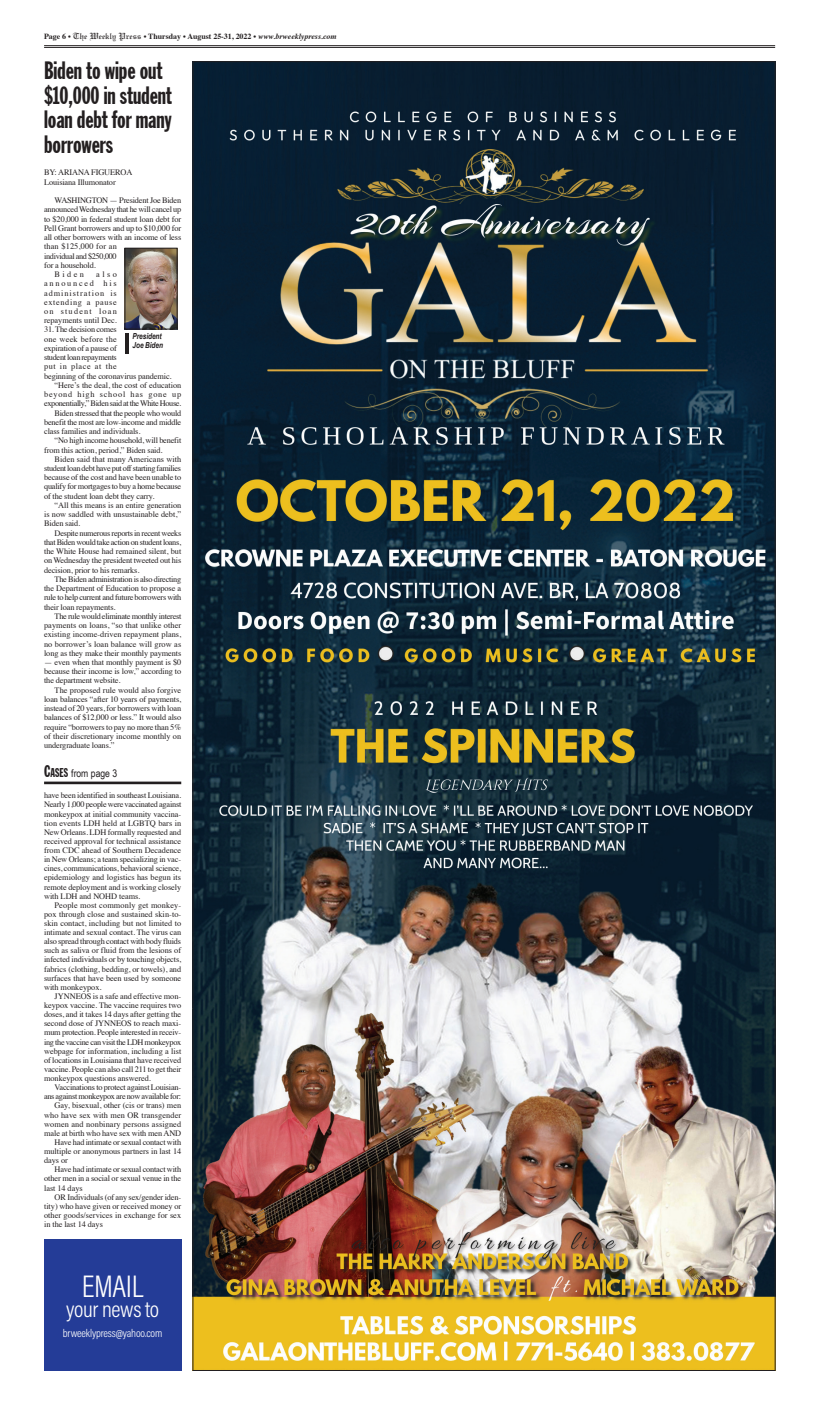
<style>
.page{position:relative;width:819px;height:1402px;background:#fff}
.page>*{position:absolute;margin:0;border:0;box-sizing:border-box;transform-origin:0 0}
.t1{font:300 31.5px "Acumin Pro Cond";letter-spacing:-.015em;color:#fff}
.t2{font:extra-condensed 24.5px/24.5px "Franklin Gothic";letter-spacing:-.005em;color:#231f20;scale:.95 1}
.t3{font:300 22.75px "Acumin Pro Cond";letter-spacing:-.015em;color:#fff}
.t4{font:300 11.38px "Acumin Pro Cond";letter-spacing:-.015em;color:#fff}
.t5{font:10.5px "Arial Narrow";color:#231f20}
.t6{font:8.31px/9.1px "Times";letter-spacing:-.015em;color:#231f20;text-align:justify}
.t7{font:8.31px "Times";letter-spacing:-.035em;color:#231f20}
.t8{font:8.31px "Times";letter-spacing:.005em;color:#231f20}
.t9{font:8.31px "Times";letter-spacing:-.04em;color:#231f20}
.t10{font:8.31px "Times";letter-spacing:.015em;color:#231f20}
.t11{font:8.31px "Times";letter-spacing:-.045em;color:#231f20}
.t12{font:8.31px "Times";letter-spacing:.01em;color:#231f20}
.t13{font:8.31px "Times";letter-spacing:.09em;color:#231f20}
.t14{font:italic 700 8.31px/9.6px "Arial Narrow";letter-spacing:-.005em;color:#231f20;scale:.95 1}
.t15{font:8.31px "Times";letter-spacing:.025em;color:#231f20}
.t16{font:8.31px "Times";letter-spacing:.06em;color:#231f20}
.t17{font:700 7.88px "Times";color:#231f20}
.s1{font-family:"Linotext";font-weight:400;font-size:9.62px}
.s2{font-style:italic}
.s3{font-family:"Franklin Gothic";font-stretch:extra-condensed;font-size:16.62px}
.s4{font-family:"Franklin Gothic";font-stretch:extra-condensed;font-size:12.42px}
</style>
<div class="page">
<hr style="left:44px;top:46px;width:731px;height:1px;background:#231f20">
<hr style="left:44px;top:47px;width:731px;height:1px;background:#231f20">
<img style="left:194px;top:63px;width:580px;height:1306px">
<hr style="left:44px;top:781px;width:137px;height:3px;background:#231f20">
<img style="left:127px;top:250px;width:48px;height:77px">
<div style="left:125px;top:248px;width:52px;height:81px;border:1px solid #231f20"></div>
<hr style="left:125px;top:333px;width:4px;height:21px;background:#231f20">
<div style="left:44px;top:1240px;width:137px;height:131px;background:#243c97"></div>
<p class="t17" style="left:44px;top:29px;width:294px">Page 6 • <span class="s1">The Weekly Press</span> • Thursday • August 25-31, 2022 • <span class="s2">www.brweeklypress.com</span></p>
<h2 class="t2" style="left:44px;top:59px;width:136px">Biden to wipe out $10,000 in student loan debt for many borrowers</h2>
<p class="t6" style="left:44px;top:167px;width:90px">BY: ARIANA FIGUEROA<br>Louisiana Illumonator</p>
<p class="t6" style="left:55px;top:195px;width:128px">WASHINGTON — President Joe Biden</p>
<p class="t6" style="left:44px;top:204px;width:139px">announced Wednesday that he will cancel up</p>
<p class="t6" style="left:44px;top:214px;width:139px">to $20,000 in federal student loan debt for</p>
<p class="t6" style="left:44px;top:223px;width:139px">Pell Grant borrowers and up to $10,000 for</p>
<p class="t6" style="left:44px;top:232px;width:139px">all other borrowers with an income of less</p>
<p class="t10" style="left:44px;top:239px;width:74px">than $125,000 for an</p>
<p class="t9" style="left:44px;top:248px;width:74px">individual and $250,000</p>
<p class="t6" style="left:44px;top:260px;width:53px">for a household.</p>
<p class="t6" style="left:55px;top:269px;width:31px">Biden</p>
<p class="t6" style="left:44px;top:269px;width:74px;text-indent:52px">also announced his administration is extending a pause on student loan repayments until Dec.</p>
<p class="t6" style="left:44px;top:324px;width:74px">31. The decision comes</p>
<p class="t15" style="left:44px;top:331px;width:74px">one week before the</p>
<p class="t6" style="left:44px;top:343px;width:74px">expiration of a pause of</p>
<p class="t9" style="left:44px;top:350px;width:74px">student loan repayments</p>
<p class="t16" style="left:44px;top:359px;width:74px">put in place at the</p>
<p class="t6" style="left:44px;top:371px;width:129px">beginning of the coronavirus pandemic.</p>
<p class="t6" style="left:55px;top:380px;width:128px">“Here’s the deal, the cost of education</p>
<p class="t13" style="left:44px;top:386px;width:139px">beyond high school has gone up</p>
<p class="t11" style="left:44px;top:396px;width:139px">exponentially,” Biden said at the White House.</p>
<p class="t6" style="left:55px;top:407px;width:128px">Biden stressed that the people who would</p>
<p class="t6" style="left:44px;top:417px;width:139px">benefit the most are low-income and middle</p>
<p class="t6" style="left:44px;top:426px;width:98px">class families and individuals.</p>
<p class="t6" style="left:55px;top:435px;width:128px">“No high income household, will benefit</p>
<p class="t6" style="left:44px;top:444px;width:120px">from this action, period,” Biden said.</p>
<p class="t6" style="left:55px;top:454px;width:128px">Biden said that many Americans with</p>
<p class="t9" style="left:44px;top:460px;width:139px">student loan debt have put off starting families</p>
<p class="t6" style="left:44px;top:472px;width:139px">because of the cost and have been unable to</p>
<p class="t6" style="left:44px;top:481px;width:139px">qualify for mortgages to buy a home because</p>
<p class="t6" style="left:44px;top:491px;width:112px">of the student loan debt they carry.</p>
<p class="t6" style="left:55px;top:500px;width:128px">“All this means is an entire generation</p>
<p class="t6" style="left:44px;top:509px;width:139px">is now saddled with unsustainable debt,”</p>
<p class="t6" style="left:44px;top:518px;width:38px">Biden said.</p>
<p class="t6" style="left:55px;top:528px;width:128px">Despite numerous reports in recent weeks</p>
<p class="t7" style="left:44px;top:534px;width:139px">that Biden would take action on student loans,</p>
<p class="t6" style="left:44px;top:546px;width:139px">the White House had remained silent, but</p>
<p class="t6" style="left:44px;top:555px;width:139px">on Wednesday the president tweeted out his</p>
<p class="t6" style="left:44px;top:564px;width:97px">decision, prior to his remarks.</p>
<p class="t6" style="left:55px;top:574px;width:128px">The Biden administration is also directing</p>
<p class="t6" style="left:44px;top:583px;width:139px">the Department of Education to propose a</p>
<p class="t6" style="left:44px;top:592px;width:139px">rule to help current and future borrowers with</p>
<p class="t6" style="left:44px;top:601px;width:73px">their loan repayments.</p>
<p class="t7" style="left:55px;top:608px;width:128px">The rule would eliminate monthly interest</p>
<p class="t8" style="left:44px;top:617px;width:139px">payments on loans, “so that unlike other</p>
<p class="t6" style="left:44px;top:629px;width:139px">existing income-driven repayment plans,</p>
<p class="t8" style="left:44px;top:636px;width:139px">no borrower’s loan balance will grow as</p>
<p class="t6" style="left:44px;top:648px;width:139px">long as they make their monthly payments</p>
<p class="t6" style="left:44px;top:657px;width:139px">— even when that monthly payment is $0 because their income is low,” according to the department website.</p>
<p class="t6" style="left:44px;top:684px;width:139px;text-indent:10px">The proposed rule would also forgive loan balances “after 10 years of payments, instead of 20 years, for borrowers with loan balances of $12,000 or less.” It would also require “borrowers to pay no more than 5% of their discretionary income monthly on undergraduate loans.”</p>
<p class="t14" style="left:133px;top:331px;width:34px">President<br>Joe Biden</p>
<p class="t5" style="left:44px;top:765px;width:75px"><span class="s3">C</span><span class="s4">ASES</span> from page 3</p>
<p class="t6" style="left:44px;top:790px;width:139px">have been identified in southeast Louisiana.<br>Nearly 1,000 people were vaccinated against monkeypox at initial community vaccina&shy;tion events LDH held at LGBTQ bars in New Orleans. LDH formally requested and received approval for technical assistance from CDC ahead of Southern Decadence in New Orleans; a team specializing in vac&shy;cines, communications, behavioral science, epidemiology and logistics has begun its remote deployment and is working closely with LDH and NOHD teams.</p>
<p class="t6" style="left:44px;top:900px;width:139px;text-indent:10px">People most commonly get monkey&shy;pox through close and sustained skin-to&shy;skin contact, including but not limited to intimate and sexual contact. The virus can also spread through contact with body fluids such as saliva or fluid from the lesions of infected individuals or by touching objects, fabrics (clothing, bedding, or towels), and surfaces that have been used by someone with monkeypox.</p>
<p class="t6" style="left:44px;top:991px;width:139px;text-indent:10px">JYNNEOS is a safe and effective mon&shy;keypox vaccine. The vaccine requires two doses, and it takes 14 days after getting the second dose of JYNNEOS to reach maxi&shy;mum protection. People interested in receiv&shy;ing the vaccine can visit the LDH monkeypox webpage for information, including a list of locations in Louisiana that have received vaccine. People can also call 211 to get their monkeypox questions answered.</p>
<p class="t6" style="left:55px;top:1082px;width:128px">Vaccinations to protect against Louisian-</p>
<p class="t7" style="left:44px;top:1089px;width:139px">ans against monkeypox are now available for:</p>
<p class="t6" style="left:55px;top:1100px;width:128px">Gay, bisexual, other (cis or trans) men</p>
<p class="t12" style="left:44px;top:1107px;width:139px">who have sex with men OR transgender</p>
<p class="t10" style="left:44px;top:1116px;width:139px">women and nonbinary persons assigned</p>
<p class="t6" style="left:44px;top:1128px;width:139px">male at birth who have sex with men AND</p>
<p class="t6" style="left:55px;top:1137px;width:128px">Have had intimate or sexual contact with</p>
<p class="t6" style="left:44px;top:1146px;width:139px">multiple or anonymous partners in last 14</p>
<p class="t6" style="left:44px;top:1155px;width:25px">days or</p>
<p class="t6" style="left:55px;top:1164px;width:128px">Have had intimate or sexual contact with</p>
<p class="t6" style="left:44px;top:1173px;width:139px">other men in a social or sexual venue in the</p>
<p class="t6" style="left:44px;top:1182px;width:40px">last 14 days</p>
<p class="t6" style="left:55px;top:1191px;width:128px">OR Individuals (of any sex/gender iden-</p>
<p class="t6" style="left:44px;top:1200px;width:139px">tity) who have given or received money or</p>
<p class="t8" style="left:44px;top:1207px;width:139px">other goods/services in exchange for sex</p>
<p class="t6" style="left:44px;top:1219px;width:60px">in the last 14 days</p>
<h1 class="t1" style="left:82px;top:1266px;width:63px">EMAIL</h1>
<h3 class="t3" style="left:66px;top:1294px;width:94px">your news to</h3>
<h3 class="t4" style="left:63px;top:1326px;width:101px">brweeklypress@yahoo.com</h3>
</div>
